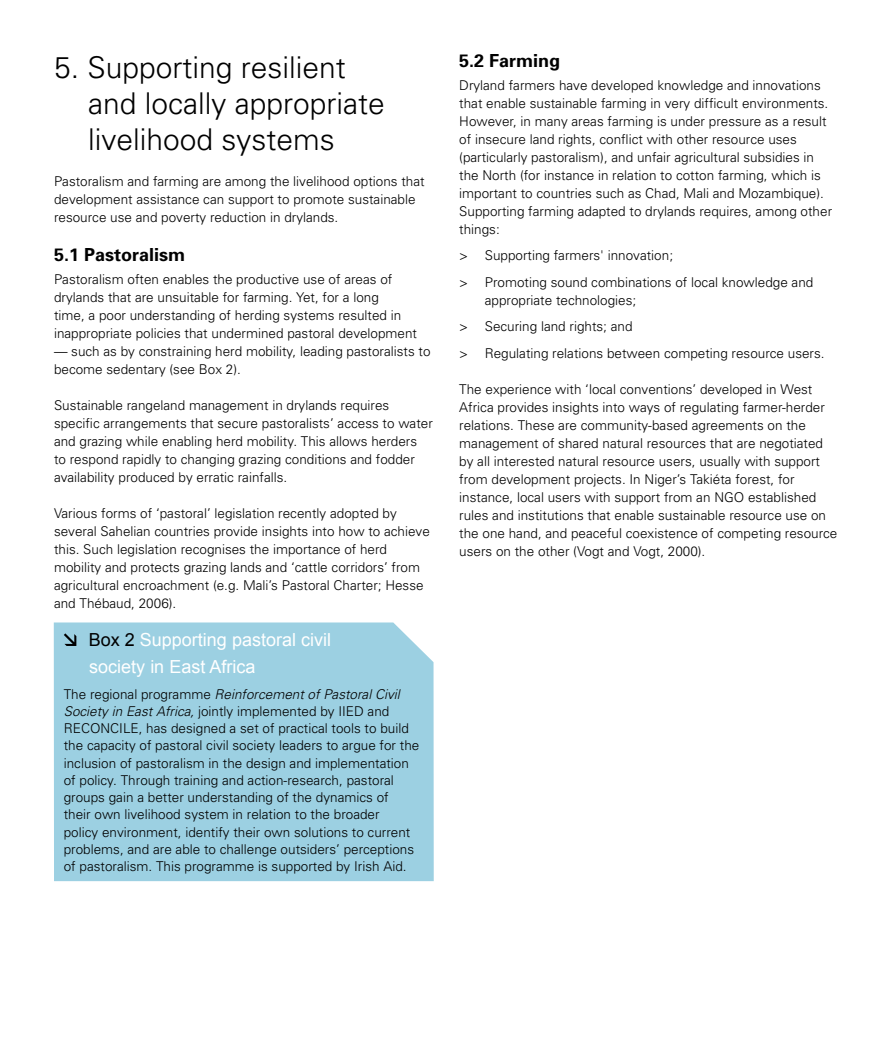
<style>
.page{position:relative;width:893px;height:1063px;background:#fff}
.page>*{position:absolute;margin:0;border:0;box-sizing:border-box;transform-origin:0 0}
.t1{font:300 30px/36px "Univers";color:#000}
.t2{font:18px/27px "Arial";color:#fff}
.t3{font:700 18px "Univers";color:#000}
.t4{font:300 13.5px/18px "Univers";color:#000}
.s1{color:#000}
.s2{font-style:italic}
</style>
<div class="page">
<div style="left:54px;top:622px;width:380px;height:259px;background:#9cd0e2"></div>
<svg style="left:64px;top:633px;width:12px;height:13px"></svg>
<h1 class="t1" style="left:88px;top:49px;width:298px;text-indent:-34px">5. Supporting resilient and locally appropriate livelihood systems</h1>
<p class="t4" style="left:54px;top:172px;width:372px">Pastoralism and farming are among the livelihood options that development assistance can support to promote sustainable resource use and poverty reduction in drylands.</p>
<h2 class="t3" style="left:54px;top:244px;width:133px">5.1 Pastoralism</h2>
<p class="t4" style="left:54px;top:270px;width:365px">Pastoralism often enables the productive use of areas of drylands that are unsuitable for farming. Yet, for a long<br>time, a poor understanding of herding systems resulted in inappropriate policies that undermined pastoral development</p>
<p class="t4" style="left:54px;top:342px;width:378px">— such as by constraining herd mobility, leading pastoralists to become sedentary (see Box 2).</p>
<p class="t4" style="left:54px;top:396px;width:380px">Sustainable rangeland management in drylands requires specific arrangements that secure pastoralists’ access to water and grazing while enabling herd mobility. This allows herders<br>to respond rapidly to changing grazing conditions and fodder availability produced by erratic rainfalls.</p>
<p class="t4" style="left:54px;top:504px;width:377px">Various forms of ‘pastoral’ legislation recently adopted by several Sahelian countries provide insights into how to achieve this. Such legislation recognises the importance of herd mobility and protects grazing lands and ‘cattle corridors’ from agricultural encroachment (e.g. Mali’s Pastoral Charter; Hesse and Thébaud, 2006).</p>
<h2 class="t2" style="left:89px;top:626px;width:244px"><span class="s1">Box 2</span> Supporting pastoral civil society in East Africa</h2>
<p class="t4" style="left:64px;top:685px;width:357px;line-height:17.2px">The regional programme <span class="s2">Reinforcement of Pastoral Civil Society in East Africa,</span> jointly implemented by IIED and RECONCILE, has designed a set of practical tools to build the capacity of pastoral civil society leaders to argue for the inclusion of pastoralism in the design and implementation of policy. Through training and action-research, pastoral groups gain a better understanding of the dynamics of<br>their own livelihood system in relation to the broader<br>policy environment, identify their own solutions to current problems, and are able to challenge outsiders’ perceptions of pastoralism. This programme is supported by Irish Aid.</p>
<h2 class="t3" style="left:459px;top:50px;width:103px">5.2 Farming</h2>
<p class="t4" style="left:459px;top:76px;width:374px">Dryland farmers have developed knowledge and innovations that enable sustainable farming in very difficult environments.<br>However, in many areas farming is under pressure as a result of insecure land rights, conflict with other resource uses (particularly pastoralism), and unfair agricultural subsidies in the North (for instance in relation to cotton farming, which is important to countries such as Chad, Mali and Mozambique).<br>Supporting farming adapted to drylands requires, among other things:</p>
<p class="t4" style="left:459px;top:242px;width:356px;line-height:26.5px">&gt; Supporting farmers' innovation;<br>&gt; Promoting sound combinations of local knowledge and</p>
<p class="t4" style="left:459px;top:287px;width:367px;line-height:26.5px;text-indent:26px">appropriate technologies;<br>&gt; Securing land rights; and<br>&gt; Regulating relations between competing resource users.</p>
<p class="t4" style="left:459px;top:380px;width:380px">The experience with ‘local conventions’ developed in West Africa provides insights into ways of regulating farmer-herder relations. These are community-based agreements on the management of shared natural resources that are negotiated by all interested natural resource users, usually with support from development projects. In Niger’s Takiéta forest, for instance, local users with support from an NGO established rules and institutions that enable sustainable resource use on the one hand, and peaceful coexistence of competing resource users on the other (Vogt and Vogt, 2000).</p>
</div>
